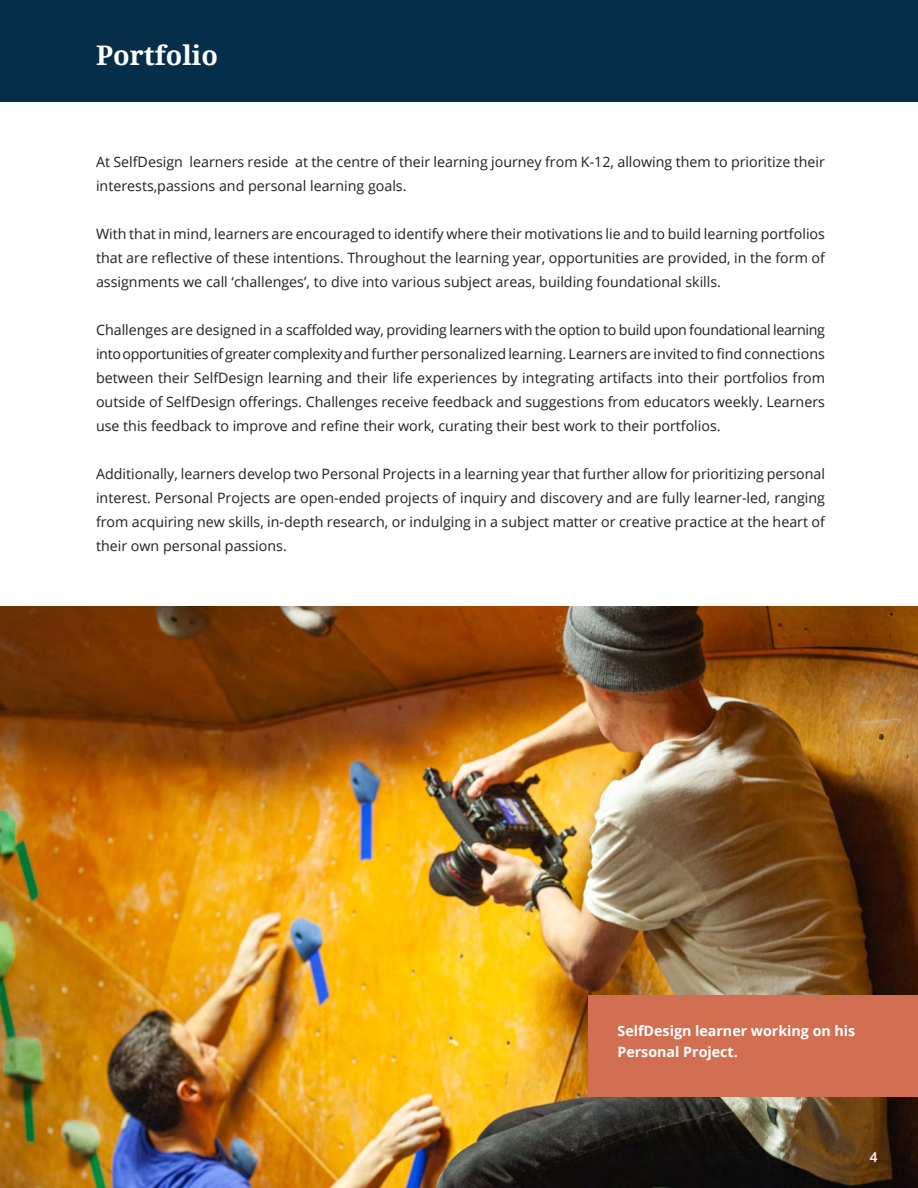
<style>
.page{position:relative;width:918px;height:1188px;background:#fff}
.page>*{position:absolute;margin:0;border:0;box-sizing:border-box;transform-origin:0 0}
.t1{font:700 27px "Noto Serif";color:#fff}
.t2{font:14.25px/24px "Open Sans";color:#231f20;text-align:justify}
.t3{font:700 14.25px/21px "Open Sans";color:#fff}
.t4{font:600 13.5px "Open Sans";color:#fff}
</style>
<div class="page">
<img style="left:0;top:607px;width:918px;height:581px">
<div style="left:1px;top:0;width:917px;height:101px;background:#042e49"></div>
<div style="left:589px;top:996px;width:329px;height:101px;background:#d26f53"></div>
<p class="t1" style="left:96px;top:36px;width:123px">Portfolio</p>
<p class="t2" style="left:96px;top:150px;width:731px">At SelfDesign learners reside at the centre of their learning journey from K-12, allowing them to prioritize their interests,passions and personal learning goals.</p>
<p class="t2" style="left:96px;top:222px;width:731px">With that in mind, learners are encouraged to identify where their motivations lie and to build learning portfolios that are reflective of these intentions. Throughout the learning year, opportunities are provided, in the form of assignments we call ‘challenges’, to dive into various subject areas, building foundational skills.</p>
<p class="t2" style="left:96px;top:318px;width:731px">Challenges are designed in a scaffolded way, providing learners with the option to build upon foundational learning into opportunities of greater complexity and further personalized learning. Learners are invited to find connections between their SelfDesign learning and their life experiences by integrating artifacts into their portfolios from outside of SelfDesign offerings. Challenges receive feedback and suggestions from educators weekly. Learners use this feedback to improve and refine their work, curating their best work to their portfolios.</p>
<p class="t2" style="left:96px;top:462px;width:731px">Additionally, learners develop two Personal Projects in a learning year that further allow for prioritizing personal interest. Personal Projects are open-ended projects of inquiry and discovery and are fully learner-led, ranging from acquiring new skills, in-depth research, or indulging in a subject matter or creative practice at the heart of their own personal passions.</p>
<p class="t3" style="left:617px;top:1020px;width:239px">SelfDesign learner working on his<br>Personal Project.</p>
<p class="t4" style="left:870px;top:1148px;width:9px">4</p>
</div>
